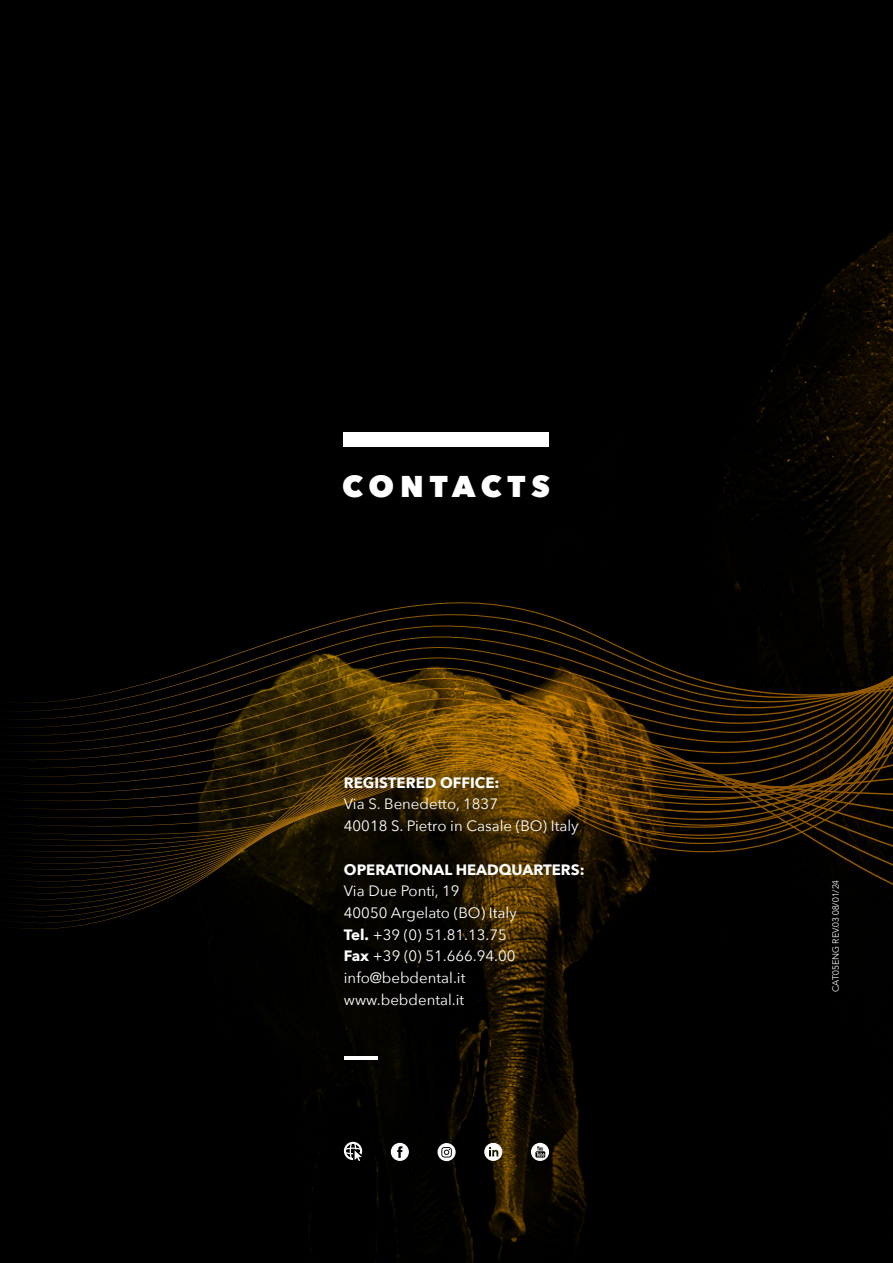
<style>
.page{position:relative;width:893px;height:1263px;background:#000}
.page>*{position:absolute;margin:0;border:0;box-sizing:border-box;transform-origin:0 0}
.t1{font:800 30px "Avenir Next";letter-spacing:.195em;color:#fff}
.t2{font:15px/21.8px "Avenir Next";color:#fff}
.t3{font:700 15px "Avenir Next";color:#fff}
.t4{font:300 9px "Avenir";color:#fff}
.s1{font-weight:700}
</style>
<div class="page">
<svg style="left:344px;top:1142px;width:18px;height:19px"></svg>
<svg style="left:391px;top:1143px;width:18px;height:18px"></svg>
<svg style="left:437px;top:1143px;width:19px;height:18px"></svg>
<svg style="left:484px;top:1143px;width:18px;height:18px"></svg>
<svg style="left:531px;top:1143px;width:18px;height:18px"></svg>
<div style="left:344px;top:432px;width:205px;height:15px;background:#fff"></div>
<hr style="left:344px;top:1056px;width:34px;height:4px;background:#fff">
<svg style="left:338px;top:599px;width:555px;height:391px"></svg>
<svg style="left:268px;top:621px;width:625px;height:363px"></svg>
<svg style="left:201px;top:643px;width:692px;height:337px"></svg>
<svg style="left:128px;top:666px;width:765px;height:306px"></svg>
<svg style="left:13px;top:688px;width:880px;height:279px"></svg>
<svg style="left:13px;top:951px;width:880px;height:5px"></svg>
<svg style="left:13px;top:946px;width:880px;height:5px"></svg>
<svg style="left:12px;top:703px;width:881px;height:242px"></svg>
<h1 class="t1" style="left:342px;top:468px;width:210px">CONTACTS</h1>
<p class="t3" style="left:344px;top:769px;width:157px">REGISTERED OFFICE:</p>
<p class="t2" style="left:344px;top:792px;width:236px">Via S. Benedetto, 1837<br>40018 S. Pietro in Casale (BO) Italy</p>
<p class="t3" style="left:344px;top:856px;width:242px">OPERATIONAL HEADQUARTERS:</p>
<p class="t2" style="left:344px;top:879px;width:174px">Via Due Ponti, 19<br>40050 Argelato (BO) Italy<br><span class="s1">Tel.</span> +39 (0) 51.81.13.75<br><span class="s1">Fax</span> +39 (0) 51.666.94.00 info@bebdental.it www.bebdental.it</p>
<p class="t4" style="left:830px;top:992px;width:113px;rotate:-90deg">CAT05ENG REV.03 08/01/24</p>
</div>
